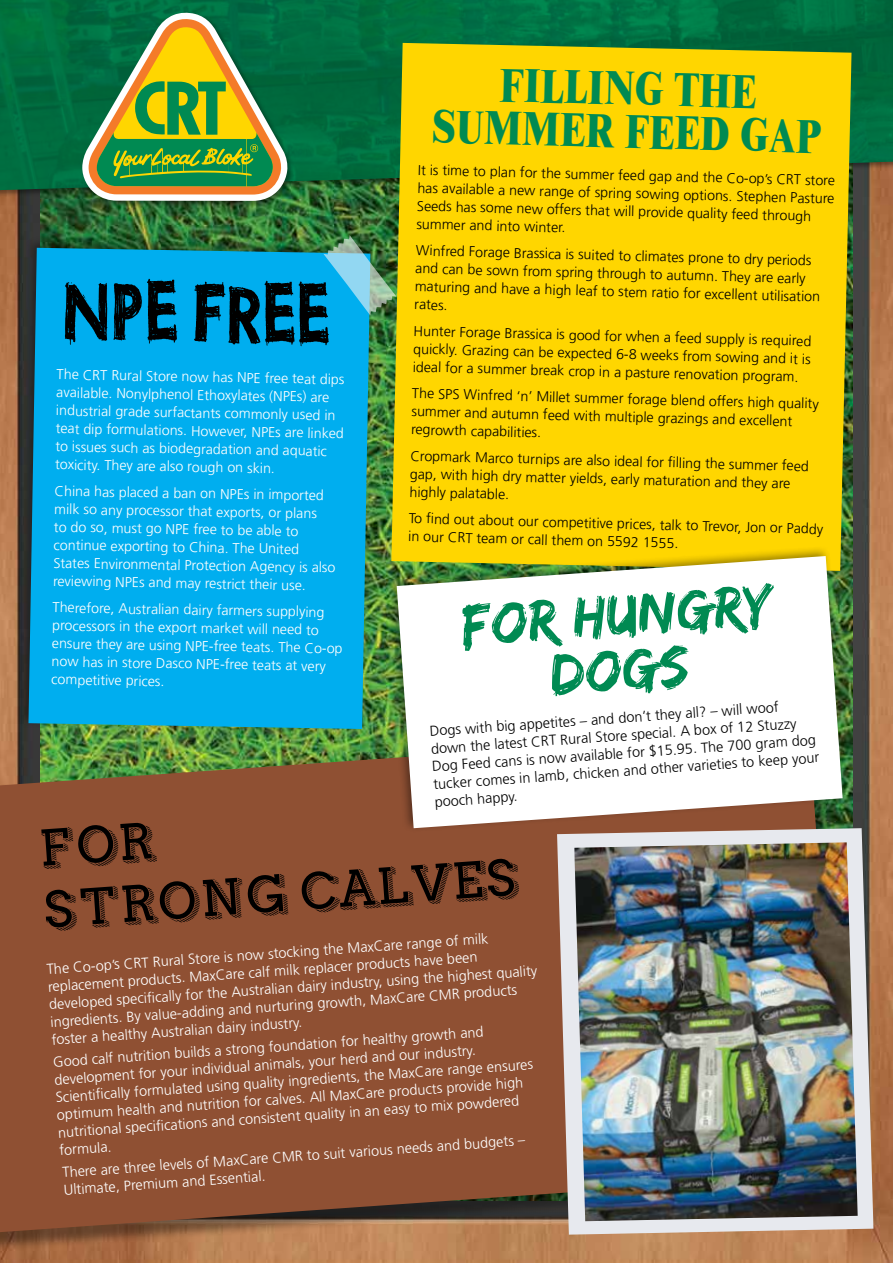
<style>
.page{position:relative;width:893px;height:1263px;background:#fff}
.page>*{position:absolute;margin:0;border:0;box-sizing:border-box;transform-origin:0 0}
.t1{font:132.3px "THURSTON";color:#000;scale:.82 1}
.t2{font:66.75px/61.7px "Airbag";color:#000}
.t3{font:51.6px/54.9px "Edo";color:#008a52;text-align:center}
.t4{font:800 46.65px/43.3px "Times New Roman";color:#008a52;text-align:center;scale:.82 1}
.t5{font:300 14.4px/17.7px "Frutiger";color:#fff}
.t6{font:300 14.4px/17.7px "Frutiger";color:#000}
.t7{font:300 14.25px/18.6px "Frutiger";color:#000}
.t8{font:300 14.25px/18px "Frutiger";color:#fff}
</style>
<div class="page">
<img style="left:0;top:199px;width:893px;height:1064px">
<img style="left:40px;top:199px;width:812px;height:533px">
<img style="left:0;top:0;width:893px;height:190px">
<hr style="left:892px;top:0;width:1px;height:170px;background:#000;opacity:.4">
<div style="left:17px;top:237px;width:358px;height:497px;background:#000;opacity:.4"></div>
<div style="left:28px;top:248px;width:342px;height:481px;background:#00aeef"></div>
<img style="left:323px;top:235px;width:68px;height:80px">
<div style="left:391px;top:43px;width:460px;height:528px;background:#ffd600"></div>
<div style="left:0;top:732px;width:859px;height:520px;background:#000;opacity:.4"></div>
<svg style="left:0;top:729px;width:557px;height:503px;background:#8a5334"></svg>
<div style="left:81px;top:11px;width:214px;height:198px;background:#000;opacity:.4"></div>
<svg style="left:82px;top:12px;width:206px;height:189px;background:#6a9846"></svg>
<svg style="left:557px;top:828px;width:316px;height:406px;background:#ccc2bd"></svg>
<img style="left:574px;top:842px;width:284px;height:379px">
<div style="left:386px;top:545px;width:461px;height:288px;background:#000;opacity:.4"></div>
<svg style="left:397px;top:556px;width:446px;height:272px"></svg>
<h1 class="t1" style="left:64px;top:216px;width:328px;rotate:1deg">NPE FREE</h1>
<p class="t8" style="left:57px;top:365px;width:290px;rotate:1deg">The CRT Rural Store now has NPE free teat dips available. Nonylphenol Ethoxylates (NPEs) are industrial grade surfactants commonly used in teat dip formulations. However, NPEs are linked to issues such as biodegradation and aquatic toxicity. They are also rough on skin.</p>
<p class="t8" style="left:55px;top:482px;width:284px;rotate:1deg">China has placed a ban on NPEs in imported milk so any processor that exports, or plans<br>to do so, must go NPE free to be able to continue exporting to China. The United States Environmental Protection Agency is also reviewing NPEs and may restrict their use.</p>
<p class="t8" style="left:53px;top:598px;width:292px;rotate:1deg">Therefore, Australian dairy farmers supplying processors in the export market will need to ensure they are using NPE-free teats. The Co-op now has in store Dasco NPE-free teats at very competitive prices.</p>
<h3 class="t4" style="left:433px;top:63px;width:477px;rotate:1deg">FILLING THE<br>SUMMER FEED GAP</h3>
<p class="t7" style="left:418px;top:159px;width:419px;rotate:2deg">It is time to plan for the summer feed gap and the Co-op’s CRT store has available a new range of spring sowing options. Stephen Pasture Seeds has some new offers that will provide quality feed through summer and into winter.</p>
<p class="t7" style="left:416px;top:240px;width:407px;line-height:17.9px;rotate:2deg">Winfred Forage Brassica is suited to climates prone to dry periods and can be sown from spring through to autumn. They are early maturing and have a high leaf to stem ratio for excellent utilisation</p>
<p class="t7" style="left:415px;top:292px;width:400px;line-height:24.9px;rotate:2deg">rates.<br>Hunter Forage Brassica is good for when a feed supply is required</p>
<p class="t7" style="left:414px;top:338px;width:399px;line-height:17.9px;rotate:2deg">quickly. Grazing can be expected 6-8 weeks from sowing and it is ideal for a summer break crop in a pasture renovation program.</p>
<p class="t7" style="left:413px;top:382px;width:408px;rotate:2deg">The SPS Winfred ‘n’ Millet summer forage blend offers high quality summer and autumn feed with multiple grazings and excellent regrowth capabilities.</p>
<p class="t7" style="left:411px;top:444px;width:400px;rotate:2deg">Cropmark Marco turnips are also ideal for fi lling the summer feed gap, with high dry matter yields, early maturation and they are highly palatable.</p>
<p class="t7" style="left:409px;top:507px;width:416px;rotate:2deg">To fi nd out about our competitive prices, talk to Trevor, Jon or Paddy in our CRT team or call them on 5592 1555.</p>
<h3 class="t3" style="left:460px;top:600px;width:310px;rotate:-4deg">FOR HUNGRY<br>DOGS</h3>
<p class="t6" style="left:429px;top:722px;width:388px;rotate:-4deg">Dogs with big appetites – and don’t they all? – will woof down the latest CRT Rural Store special. A box of 12 Stuzzy Dog Feed cans is now available for $15.95. The 700 gram dog tucker comes in lamb, chicken and other varieties to keep your pooch happy.</p>
<h2 class="t2" style="left:36px;top:819px;width:482px;rotate:-4deg">FOR<br>STRONG CALVES</h2>
<p class="t5" style="left:46px;top:960px;width:491px;rotate:-4deg">The Co-op’s CRT Rural Store is now stocking the MaxCare range of milk replacement products. MaxCare calf milk replacer products have been developed specifi cally for the Australian dairy industry, using the highest quality ingredients. By value-adding and nurturing growth, MaxCare CMR products foster a healthy Australian dairy industry.</p>
<p class="t5" style="left:53px;top:1053px;width:480px;rotate:-4deg">Good calf nutrition builds a strong foundation for healthy growth and development for your individual animals, your herd and our industry.<br>Scientifi cally formulated using quality ingredients, the MaxCare range ensures optimum health and nutrition for calves. All MaxCare products provide high nutritional specifi cations and consistent quality in an easy to mix powdered formula.</p>
<p class="t5" style="left:62px;top:1163px;width:465px;rotate:-4deg">There are three levels of MaxCare CMR to suit various needs and budgets –<br>Ultimate, Premium and Essential.</p>
</div>
